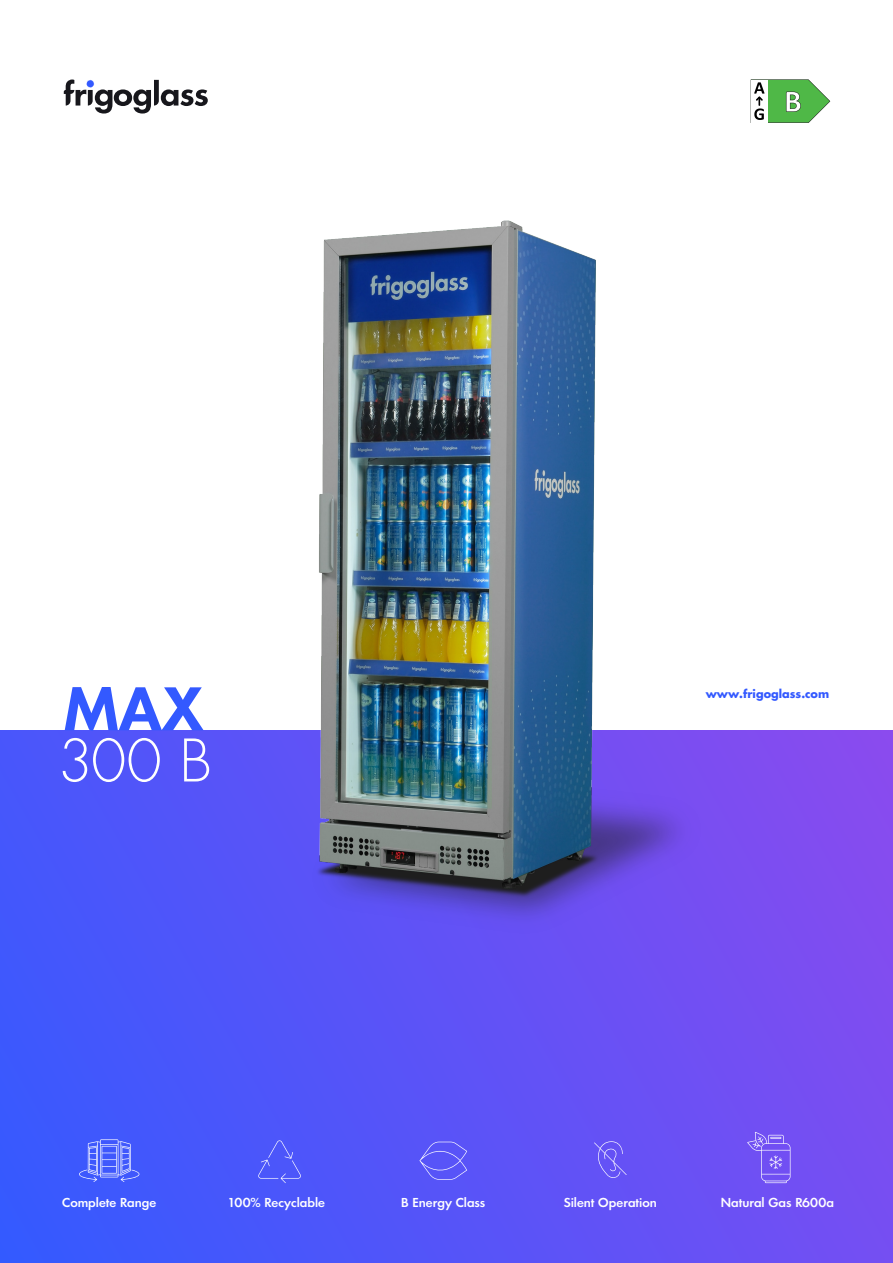
<style>
.page{position:relative;width:893px;height:1263px;background:#fff}
.page>*{position:absolute;margin:0;border:0;box-sizing:border-box;transform-origin:0 0}
.t1{font:300 57px "PF Futura Neu";color:#fff}
.t2{font:600 57px "PF Futura Neu";color:#3359ff}
.t3{font:500 12px "PF Futura Neu";color:#fff}
.t4{font:700 11.25px "PF Futura Neu";color:#3359ff}
</style>
<div class="page">
<svg style="left:64px;top:80px;width:144px;height:34px"></svg>
<div style="left:0;top:730px;width:893px;height:533px;background:linear-gradient(to right,#3b59fd,#7d4df1)"></div>
<svg style="left:79px;top:1139px;width:60px;height:43px;background:#6075fc"></svg>
<svg style="left:258px;top:1140px;width:43px;height:43px;background:#555ffa"></svg>
<svg style="left:419px;top:1142px;width:48px;height:38px;background:#6461f8"></svg>
<svg style="left:594px;top:1141px;width:33px;height:37px"></svg>
<svg style="left:747px;top:1132px;width:43px;height:51px;background:#8063f4"></svg>
<svg style="left:754px;top:80px;width:76px;height:43px"></svg>
<img style="left:166px;top:220px;width:581px;height:728px">
<h1 class="t2" style="left:64px;top:670px;width:141px">MAX</h1>
<p class="t4" style="left:706px;top:686px;width:125px">www.frigoglass.com</p>
<h1 class="t1" style="left:58px;top:724px;width:156px">300 B</h1>
<p class="t3" style="left:62px;top:1194px;width:96px">Complete Range</p>
<p class="t3" style="left:227px;top:1194px;width:99px">100% Recyclable</p>
<p class="t3" style="left:401px;top:1194px;width:86px">B Energy Class</p>
<p class="t3" style="left:564px;top:1194px;width:95px">Silent Operation</p>
<p class="t3" style="left:721px;top:1194px;width:115px">Natural Gas R600a</p>
</div>
